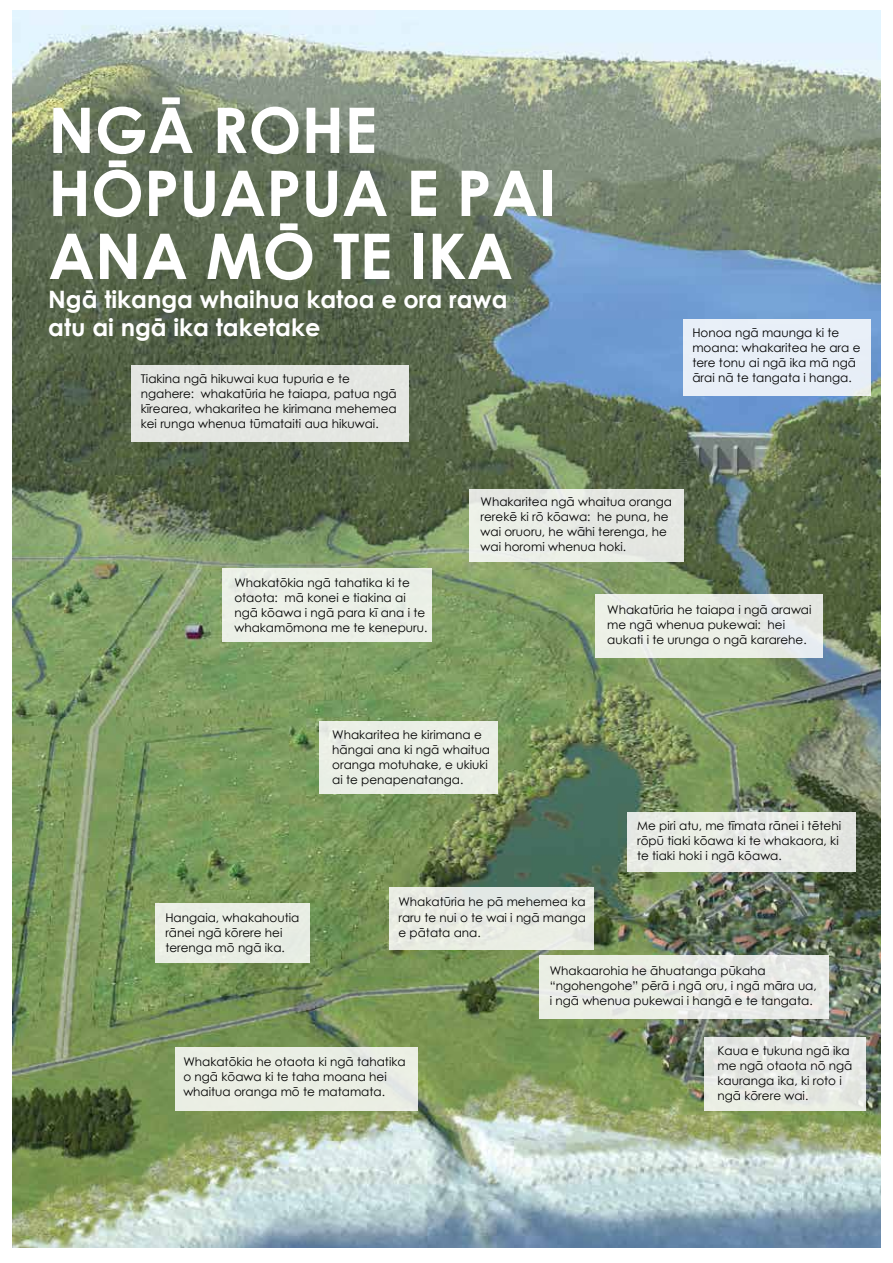
<style>
.page{position:relative;width:893px;height:1263px;background:#fff}
.page>*{position:absolute;margin:0;border:0;box-sizing:border-box;transform-origin:0 0}
.t1{font:700 63px/63px "Century Gothic";color:#fff}
.t2{font:700 24px/28.5px "Century Gothic";color:#fff}
.t3{font:12px/15px "Century Gothic";color:#000}
</style>
<div class="page">
<img style="left:13px;top:10px;width:867px;height:1238px">
<div style="left:595px;top:594px;width:228px;height:63px;background:#ebefe6"></div>
<div style="left:390px;top:887px;width:204px;height:63px;background:#e8ebe4"></div>
<div style="left:320px;top:721px;width:178px;height:72px;background:#eaefe6"></div>
<div style="left:222px;top:568px;width:210px;height:74px;background:#ebf0e7"></div>
<div style="left:175px;top:1047px;width:242px;height:63px;background:#eaeee4"></div>
<div style="left:132px;top:365px;width:277px;height:77px;background:#e4e6e2"></div>
<div style="left:155px;top:903px;width:154px;height:60px;background:#eaeee5"></div>
<div style="left:469px;top:489px;width:214px;height:73px;background:#e7eae5"></div>
<div style="left:704px;top:1037px;width:162px;height:73px;background:#e7e9e5"></div>
<div style="left:627px;top:813px;width:228px;height:59px;background:#e8ebe5"></div>
<div style="left:539px;top:956px;width:290px;height:63px;background:#eaeee5"></div>
<div style="left:683px;top:319px;width:188px;height:77px;background:#e8eff7"></div>
<h1 class="t1" style="left:48px;top:96px;width:509px">NGĀ ROHE<br>HŌPUAPUA E PAI<br>ANA MŌ TE IKA</h1>
<h2 class="t2" style="left:48px;top:283px;width:461px">Ngā tikanga whaihua katoa e ora rawa atu ai ngā ika taketake</h2>
<p class="t3" style="left:141px;top:371px;width:257px">Tiakina ngā hikuwai kua tupuria e te ngahere: whakatūria he taiapa, patua ngā kīrearea, whakaritea he kirimana mehemea kei runga whenua tūmataiti aua hikuwai.</p>
<p class="t3" style="left:692px;top:325px;width:170px">Honoa ngā maunga ki te moana: whakaritea he ara e tere tonu ai ngā ika mā ngā ārai nā te tangata i hanga.</p>
<p class="t3" style="left:480px;top:494px;width:193px">Whakaritea ngā whaitua oranga rerekē ki rō kōawa: he puna, he wai oruoru, he wāhi terenga, he wai horomi whenua hoki.</p>
<p class="t3" style="left:234px;top:575px;width:195px">Whakatōkia ngā tahatika ki te otaota: mā konei e tiakina ai ngā kōawa i ngā para kī ana i te whakamōmona me te kenepuru.</p>
<p class="t3" style="left:607px;top:602px;width:206px">Whakatūria he taiapa i ngā arawai me ngā whenua pukewai: hei aukati i te urunga o ngā kararehe.</p>
<p class="t3" style="left:332px;top:726px;width:159px">Whakaritea he kirimana e hāngai ana ki ngā whaitua oranga motuhake, e ukiuki ai te penapenatanga.</p>
<p class="t3" style="left:165px;top:910px;width:136px">Hangaia, whakahoutia rānei ngā kōrere hei terenga mō ngā ika.</p>
<p class="t3" style="left:398px;top:894px;width:189px;text-align:justify">Whakatūria he pā mehemea ka raru te nui o te wai i ngā manga e pātata ana.</p>
<p class="t3" style="left:637px;top:818px;width:205px">Me piri atu, me tīmata rānei i tētehi rōpū tiaki kōawa ki te whakaora, ki te tiaki hoki i ngā kōawa.</p>
<p class="t3" style="left:183px;top:1054px;width:224px">Whakatōkia he otaota ki ngā tahatika o ngā kōawa ki te taha moana hei whaitua oranga mō te matamata.</p>
<p class="t3" style="left:550px;top:963px;width:269px">Whakaarohia he āhuatanga pūkaha “ngohengohe” pērā i ngā oru, i ngā māra ua, i ngā whenua pukewai i hangā e te tangata.</p>
<p class="t3" style="left:717px;top:1042px;width:136px">Kaua e tukuna ngā ika me ngā otaota nō ngā kauranga ika, ki roto i ngā kōrere wai.</p>
</div>
